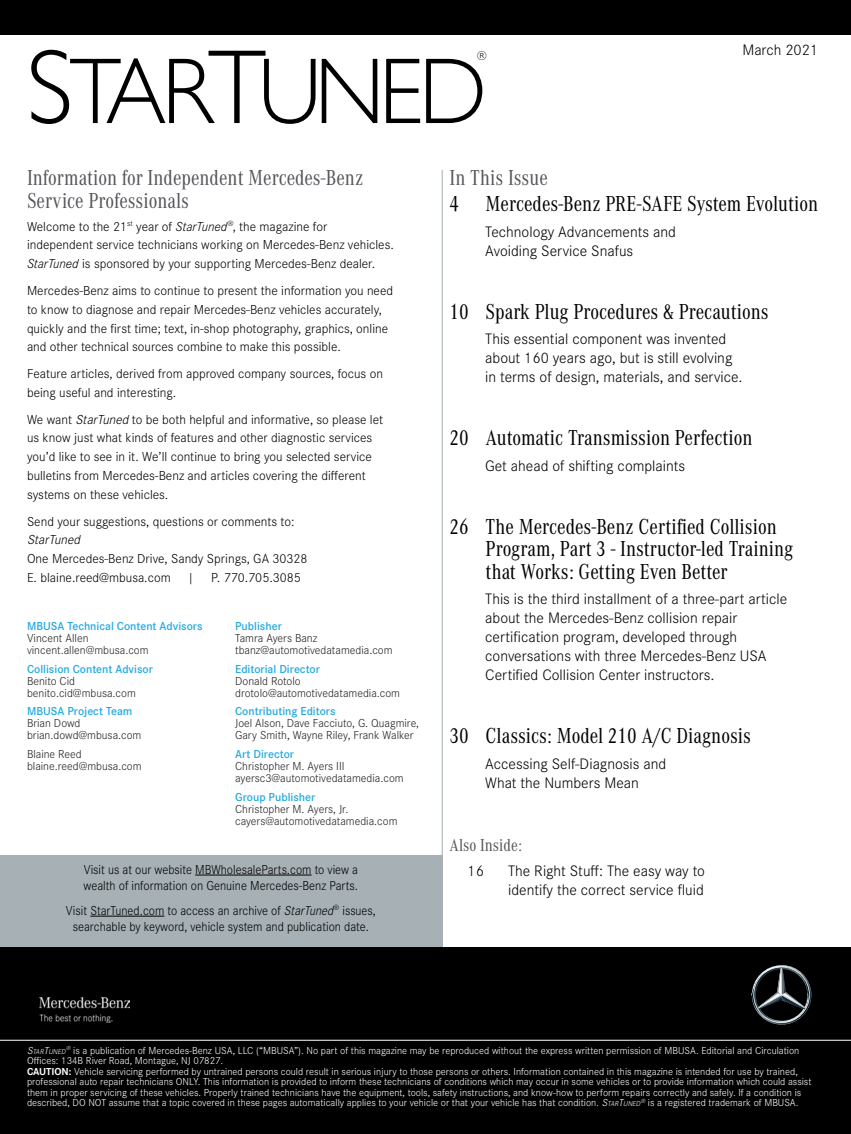
<style>
.page{position:relative;width:851px;height:1134px;background:#fff}
.page>*{position:absolute;margin:0;border:0;box-sizing:border-box;transform-origin:0 0}
.t1{font:300 94.05px "Gill Sans Nova";letter-spacing:-.06em;color:#000}
.TOC_Title{font:22.5px/22.5px "Corporate A Con";color:#000}
.TOC_Excerpt{font:22.5px/22.5px "Corporate A Con";color:#54555a}
.TOC_Title-2{font:22.5px "Corporate A Con";color:#54555a}
.TOC_Title-3{font:18px "Corporate A Con";color:#54555a}
.TOC_Excerpt-2{font:300 15.75px/18.9px "Corporate S";color:#000}
.t2{font:600 15.75px "Corporate S";color:#fff}
.Welcome_message{font:300 13.5px/18.8px "Corporate S";color:#000}
.Welcome_message-2{font:300 13.5px/16.5px "Corporate S";color:#000;scale:.93 1}
.t3{font:300 12.75px "Gill Sans Nova";color:#000}
.TOC_-_Staff_Name_Con{font:300 12px/12px "Corporate S";color:#231f20}
.TOC_-_Staff_Title{font:600 12px "Corporate S";color:#24aae1}
.Legal{font:300 10.5px/10.5px "Corporate S";color:#fff}
.Legal-2{font:italic 300 7.35px "Corporate S";color:#fff}
.s1{font-size:106.05px}
.s2{font-style:italic}
.s3{font-weight:700}
.s4{font-style:italic;font-size:7.35px}
.s5{font-size:10.5px}
.s6{font-size:10.95px}
</style>
<div class="page">
<div style="left:0;top:947px;width:850px;height:187px;background:#000"></div>
<div style="left:0;top:0;width:850px;height:35px;background:#000"></div>
<hr style="left:442px;top:170px;width:1px;height:766px;background:#a6b0b5">
<div style="left:0;top:855px;width:442px;height:92px;background:#a6b0b5"></div>
<hr style="left:195px;top:875px;width:116px;height:1px;background:#000">
<hr style="left:90px;top:916px;width:74px;height:1px;background:#000">
<hr style="left:0;top:1040px;width:850px;height:1px;background:#fff">
<svg style="left:751px;top:965px;width:60px;height:60px"></svg>
<img style="left:40px;top:998px;width:89px;height:25px">
<p class="t1" style="left:27px;top:34px;width:461px"><span class="s1">S</span>TAR<span class="s1">T</span>UNED</p>
<p class="t3" style="left:476px;top:47px;width:12px">®</p>
<p class="TOC_Excerpt-2" style="left:742px;top:39px;width:77px">March 2021</p>
<p class="TOC_Excerpt" style="left:27px;top:166px;width:338px">Information for Independent Mercedes-Benz<br>Service Professionals</p>
<p class="Welcome_message" style="left:27px;top:216px;width:368px">Welcome to the 21<sup>st</sup> year of <span class="s2">StarTuned</span><sup>®</sup>, the magazine for independent service technicians working on Mercedes-Benz vehicles.<br><span class="s2">StarTuned</span> is sponsored by your supporting Mercedes-Benz dealer.</p>
<p class="Welcome_message" style="left:27px;top:281px;width:367px">Mercedes-Benz aims to continue to present the information you need to know to diagnose and repair Mercedes-Benz vehicles accurately, quickly and the first time; text, in-shop photography, graphics, online and other technical sources combine to make this possible.</p>
<p class="Welcome_message" style="left:27px;top:364px;width:357px">Feature articles, derived from approved company sources, focus on being useful and interesting.</p>
<p class="Welcome_message" style="left:27px;top:409px;width:357px">We want <span class="s2">StarTuned</span> to be both helpful and informative, so please let us know just what kinds of features and other diagnostic services you’d like to see in it. We’ll continue to bring you selected service bulletins from Mercedes-Benz and articles covering the different systems on these vehicles.</p>
<p class="Welcome_message" style="left:27px;top:511px;width:282px">Send your suggestions, questions or comments to:<br><span class="s2">StarTuned<br></span>One Mercedes-Benz Drive, Sandy Springs, GA 30328<br>E. blaine.reed@mbusa.com</p>
<p class="Welcome_message" style="left:188px;top:568px;width:8px">|</p>
<p class="Welcome_message" style="left:211px;top:568px;width:91px">P. 770.705.3085</p>
<p class="TOC_-_Staff_Title" style="left:27px;top:618px;width:177px">MBUSA Technical Content Advisors</p>
<p class="TOC_-_Staff_Name_Con" style="left:27px;top:631px;width:123px">Vincent Allen vincent.allen@mbusa.com</p>
<p class="TOC_-_Staff_Title" style="left:27px;top:660px;width:127px">Collision Content Advisor</p>
<p class="TOC_-_Staff_Name_Con" style="left:27px;top:674px;width:49px">Benito Cid</p>
<p class="TOC_-_Staff_Name_Con" style="left:27px;top:686px;width:110px">benito.cid@mbusa.com</p>
<p class="TOC_-_Staff_Title" style="left:27px;top:703px;width:107px">MBUSA Project Team</p>
<p class="TOC_-_Staff_Name_Con" style="left:27px;top:717px;width:55px">Brian Dowd</p>
<p class="TOC_-_Staff_Name_Con" style="left:27px;top:729px;width:116px">brian.dowd@mbusa.com</p>
<p class="TOC_-_Staff_Name_Con" style="left:27px;top:748px;width:116px">Blaine Reed blaine.reed@mbusa.com</p>
<p class="TOC_-_Staff_Title" style="left:235px;top:618px;width:48px">Publisher</p>
<p class="TOC_-_Staff_Name_Con" style="left:235px;top:631px;width:159px">Tamra Ayers Banz tbanz@automotivedatamedia.com</p>
<p class="TOC_-_Staff_Title" style="left:235px;top:660px;width:86px">Editorial Director</p>
<p class="TOC_-_Staff_Name_Con" style="left:235px;top:674px;width:166px">Donald Rotolo drotolo@automotivedatamedia.com</p>
<p class="TOC_-_Staff_Title" style="left:235px;top:703px;width:102px">Contributing Editors</p>
<p class="TOC_-_Staff_Name_Con" style="left:235px;top:717px;width:185px">Joel Alson, Dave Facciuto, G. Quagmire,<br>Gary Smith, Wayne Riley, Frank Walker</p>
<p class="TOC_-_Staff_Title" style="left:235px;top:746px;width:60px">Art Director</p>
<p class="TOC_-_Staff_Name_Con" style="left:235px;top:760px;width:170px">Christopher M. Ayers III ayersc3@automotivedatamedia.com</p>
<p class="TOC_-_Staff_Title" style="left:235px;top:789px;width:82px">Group Publisher</p>
<p class="TOC_-_Staff_Name_Con" style="left:235px;top:802px;width:164px">Christopher M. Ayers, Jr. cayers@automotivedatamedia.com</p>
<p class="Welcome_message-2" style="left:84px;top:861px;width:297px">Visit us at our website MBWholesaleParts.com to view a wealth of information on Genuine Mercedes-Benz Parts.</p>
<p class="Welcome_message-2" style="left:66px;top:902px;width:335px;text-align:center">Visit StarTuned.com to access an archive of <span class="s2">StarTuned</span><sup>®</sup> issues, searchable by keyword, vehicle system and publication date.</p>
<p class="TOC_Title-2" style="left:449px;top:163px;width:100px">In This Issue</p>
<p class="TOC_Title" style="left:449px;top:192px;width:370px">4 Mercedes-Benz PRE-SAFE System Evolution</p>
<p class="TOC_Excerpt-2" style="left:485px;top:222px;width:192px">Technology Advancements and<br>Avoiding Service Snafus</p>
<p class="TOC_Title" style="left:449px;top:299px;width:321px">10 Spark Plug Procedures &amp; Precautions</p>
<p class="TOC_Excerpt-2" style="left:485px;top:329px;width:259px">This essential component was invented about 160 years ago, but is still evolving in terms of design, materials, and service.</p>
<p class="TOC_Title" style="left:449px;top:426px;width:304px">20 Automatic Transmission Perfection</p>
<p class="TOC_Excerpt-2" style="left:485px;top:456px;width:201px">Get ahead of shifting complaints</p>
<p class="TOC_Title" style="left:485px;top:515px;width:309px;text-indent:-36px">26 The Mercedes-Benz Certified Collision<br>Program, Part 3 - Instructor-led Training that Works: Getting Even Better</p>
<p class="TOC_Excerpt-2" style="left:485px;top:589px;width:303px">This is the third installment of a three-part article about the Mercedes-Benz collision repair certification program, developed through conversations with three Mercedes-Benz USA Certified Collision Center instructors.</p>
<p class="TOC_Title" style="left:449px;top:724px;width:303px">30 Classics: Model 210 A/C Diagnosis</p>
<p class="TOC_Excerpt-2" style="left:485px;top:753px;width:182px">Accessing Self-Diagnosis and<br>What the Numbers Mean</p>
<p class="TOC_Title-3" style="left:449px;top:833px;width:74px">Also Inside:</p>
<p class="TOC_Excerpt-2" style="left:467px;top:861px;width:18px">16</p>
<p class="TOC_Excerpt-2" style="left:508px;top:861px;width:198px">The Right Stuff: The easy way to identify the correct service fluid</p>
<p class="Legal" style="left:27px;top:1044px;width:774px;text-indent:39px"><sup>®</sup> is a publication of Mercedes-Benz USA, LLC (“MBUSA”). No part of this magazine may be reproduced without the express written permission of MBUSA. Editorial and Circulation<br>Offices: 134B River Road, Montague, NJ 07827.</p>
<p class="Legal" style="left:27px;top:1065px;width:786px"><span class="s3">CAUTION:</span> Vehicle servicing performed by untrained persons could result in serious injury to those persons or others. Information contained in this magazine is intended for use by trained, professional auto repair technicians ONLY. This information is provided to inform these technicians of conditions which may occur in some vehicles or to provide information which could assist them in proper servicing of these vehicles. Properly trained technicians have the equipment, tools, safety instructions, and know-how to perform repairs correctly and safely. If a condition is described, DO NOT assume that a topic covered in these pages automatically applies to your vehicle or that your vehicle has that condition. <span class="s2">S</span><span class="s4">TAR</span><span class="s2">T</span><span class="s4">UNED</span></p>
<p class="Legal-2" style="left:27px;top:1046px;width:42px"><span class="s5">S</span>TAR<span class="s5">T</span>UNED</p>
<p class="t2" style="left:711px;top:1090px;width:79px">M<span class="s6">ARCH</span> 2021</p>
<p class="Legal" style="left:640px;top:1097px;width:160px"><sup>®</sup> is a registered trademark of MBUSA.</p>
</div>
